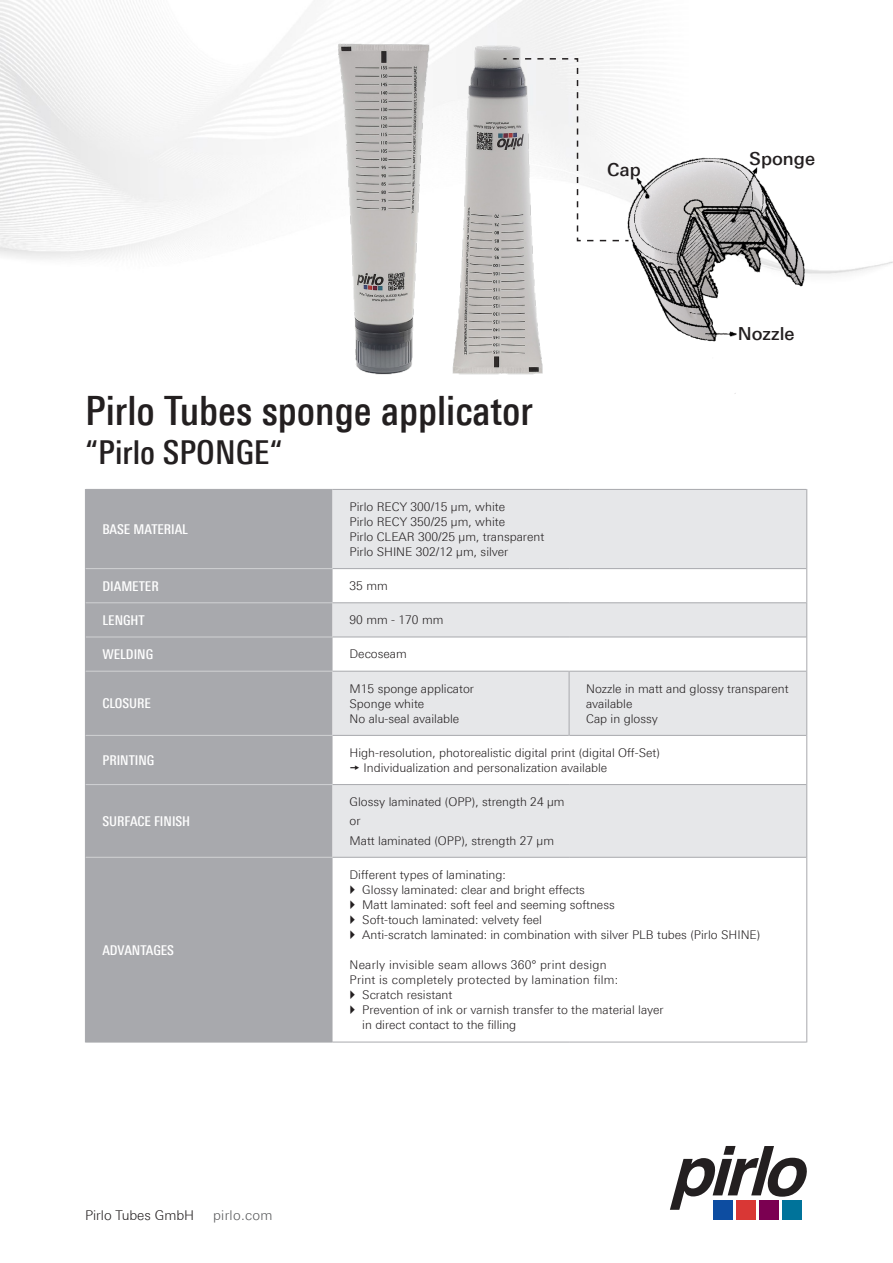
<style>
.page{position:relative;width:893px;height:1263px;background:#fff}
.page>*{position:absolute;margin:0;border:0;box-sizing:border-box;transform-origin:0 0}
.t1{font:500 40.5px "Linotype Univers 520 Cn";color:#231f20}
.t2{font:500 33px "Linotype Univers 520 Cn";color:#231f20}
.t3{font:500 18px "Linotype Univers 530";color:#231f20}
.t4{font:500 13.5px "Linotype Univers 520 Cn";color:#fff}
.t5{font:300 13.5px "Linotype Univers 330";color:#231f20}
.t6{font:300 13.5px "Linotype Univers 330";letter-spacing:.02em;color:#57585a}
.t7{font:300 12px/15px "Linotype Univers 330";color:#231f20}
.t8{font:300 12px "Linotype Univers 330";letter-spacing:.02em;color:#231f20}
</style>
<div class="page">
<img style="left:0;top:0;width:893px;height:275px">
<svg style="left:670px;top:1146px;width:137px;height:64px"></svg>
<div style="left:783px;top:1201px;width:19px;height:19px;background:#00739a"></div>
<div style="left:713px;top:1201px;width:20px;height:19px;background:#0d4da1"></div>
<div style="left:736px;top:1201px;width:20px;height:19px;background:#d93735"></div>
<div style="left:759px;top:1201px;width:20px;height:19px;background:#7b0051"></div>
<div style="left:86px;top:490px;width:247px;height:552px;background:#a8a9ad"></div>
<svg style="left:333px;top:490px;width:473px;height:367px;fill:#e6e7e9"></svg>
<hr style="left:333px;top:568px;width:236px;height:1px;background:#a8a9ad">
<hr style="left:569px;top:568px;width:237px;height:1px;background:#a8a9ad">
<hr style="left:333px;top:602px;width:236px;height:1px;background:#a8a9ad">
<hr style="left:569px;top:602px;width:237px;height:1px;background:#a8a9ad">
<hr style="left:333px;top:784px;width:236px;height:1px;background:#a8a9ad">
<hr style="left:569px;top:784px;width:237px;height:1px;background:#a8a9ad">
<hr style="left:333px;top:857px;width:236px;height:1px;background:#a8a9ad">
<hr style="left:569px;top:857px;width:237px;height:1px;background:#a8a9ad">
<hr style="left:333px;top:637px;width:236px;height:1px;background:#a8a9ad">
<hr style="left:569px;top:637px;width:237px;height:1px;background:#a8a9ad">
<hr style="left:333px;top:671px;width:236px;height:1px;background:#a8a9ad">
<hr style="left:569px;top:671px;width:237px;height:1px;background:#a8a9ad">
<hr style="left:569px;top:671px;width:1px;height:65px;background:#a8a9ad">
<hr style="left:333px;top:735px;width:236px;height:1px;background:#a8a9ad">
<hr style="left:569px;top:735px;width:237px;height:1px;background:#a8a9ad">
<hr style="left:86px;top:489px;width:247px;height:1px;background:#a8a9ad">
<hr style="left:85px;top:489px;width:1px;height:80px;background:#a8a9ad">
<hr style="left:333px;top:489px;width:236px;height:1px;background:#a8a9ad">
<hr style="left:569px;top:489px;width:237px;height:1px;background:#a8a9ad">
<hr style="left:806px;top:489px;width:1px;height:80px;background:#a8a9ad">
<hr style="left:85px;top:569px;width:1px;height:34px;background:#a8a9ad">
<hr style="left:806px;top:569px;width:1px;height:34px;background:#a8a9ad">
<hr style="left:85px;top:603px;width:1px;height:34px;background:#a8a9ad">
<hr style="left:806px;top:603px;width:1px;height:34px;background:#a8a9ad">
<hr style="left:85px;top:637px;width:1px;height:34px;background:#a8a9ad">
<hr style="left:806px;top:637px;width:1px;height:34px;background:#a8a9ad">
<hr style="left:85px;top:671px;width:1px;height:64px;background:#a8a9ad">
<hr style="left:806px;top:671px;width:1px;height:64px;background:#a8a9ad">
<hr style="left:85px;top:735px;width:1px;height:49px;background:#a8a9ad">
<hr style="left:806px;top:735px;width:1px;height:49px;background:#a8a9ad">
<hr style="left:85px;top:784px;width:1px;height:73px;background:#a8a9ad">
<hr style="left:806px;top:784px;width:1px;height:73px;background:#a8a9ad">
<hr style="left:85px;top:857px;width:1px;height:185px;background:#a8a9ad">
<hr style="left:806px;top:857px;width:1px;height:185px;background:#a8a9ad">
<hr style="left:86px;top:1042px;width:247px;height:1px;background:#a8a9ad">
<hr style="left:333px;top:1042px;width:236px;height:1px;background:#a8a9ad">
<hr style="left:569px;top:1042px;width:237px;height:1px;background:#a8a9ad">
<hr style="left:86px;top:568px;width:247px;height:1px;background:#d1d2d4">
<hr style="left:86px;top:602px;width:247px;height:1px;background:#d1d2d4">
<hr style="left:86px;top:637px;width:247px;height:1px;background:#d1d2d4">
<hr style="left:86px;top:671px;width:247px;height:1px;background:#d1d2d4">
<hr style="left:86px;top:735px;width:247px;height:1px;background:#d1d2d4">
<hr style="left:86px;top:784px;width:247px;height:1px;background:#d1d2d4">
<hr style="left:86px;top:857px;width:247px;height:1px;background:#d1d2d4">
<img style="left:85px;top:38px;width:478px;height:337px">
<svg style="left:502px;top:57px;width:128px;height:185px"></svg>
<img style="left:616px;top:143px;width:192px;height:251px">
<svg style="left:351px;top:765px;width:8px;height:5px"></svg>
<p class="t3" style="left:607px;top:159px;width:35px">Cap</p>
<p class="t3" style="left:749px;top:148px;width:67px">Sponge</p>
<p class="t1" style="left:85px;top:386px;width:449px">Pirlo Tubes sponge applicator</p>
<p class="t2" style="left:85px;top:433px;width:199px">“Pirlo SPONGE“</p>
<p class="t4" style="left:102px;top:521px;width:87px">BASE MATERIAL</p>
<p class="t7" style="left:350px;top:499px;width:157px">Pirlo RECY 300/15 µm, white</p>
<p class="t7" style="left:350px;top:514px;width:157px">Pirlo RECY 350/25 µm, white</p>
<p class="t7" style="left:350px;top:529px;width:196px">Pirlo CLEAR 300/25 µm, transparent</p>
<p class="t7" style="left:350px;top:544px;width:160px">Pirlo SHINE 302/12 µm, silver</p>
<p class="t4" style="left:102px;top:578px;width:58px">DIAMETER</p>
<p class="t7" style="left:350px;top:578px;width:40px">35 mm</p>
<p class="t4" style="left:102px;top:612px;width:44px">LENGHT</p>
<p class="t7" style="left:350px;top:612px;width:95px">90 mm - 170 mm</p>
<p class="t4" style="left:102px;top:646px;width:52px">WELDING</p>
<p class="t7" style="left:350px;top:646px;width:59px">Decoseam</p>
<p class="t4" style="left:102px;top:695px;width:50px">CLOSURE</p>
<p class="t7" style="left:350px;top:681px;width:126px">M15 sponge applicator</p>
<p class="t7" style="left:350px;top:696px;width:76px">Sponge white</p>
<p class="t7" style="left:350px;top:711px;width:111px">No alu-seal available</p>
<p class="t3" style="left:738px;top:323px;width:58px">Nozzle</p>
<p class="t7" style="left:586px;top:681px;width:204px">Nozzle in matt and glossy transparent available</p>
<p class="t7" style="left:586px;top:711px;width:73px">Cap in glossy</p>
<p class="t4" style="left:102px;top:752px;width:54px">PRINTING</p>
<p class="t4" style="left:102px;top:813px;width:89px">SURFACE FINISH</p>
<p class="t4" style="left:102px;top:942px;width:73px">ADVANTAGES</p>
<p class="t5" style="left:85px;top:1208px;width:111px">Pirlo Tubes GmbH</p>
<p class="t6" style="left:213px;top:1208px;width:61px">pirlo.com</p>
<p class="t7" style="left:350px;top:745px;width:312px">High-resolution, photorealistic digital print (digital Off-Set)</p>
<p class="t7" style="left:364px;top:760px;width:245px">Individualization and personalization available</p>
<p class="t7" style="left:350px;top:794px;width:217px">Glossy laminated (OPP), strength 24 µm</p>
<p class="t7" style="left:350px;top:813px;width:12px">or</p>
<p class="t7" style="left:350px;top:833px;width:206px">Matt laminated (OPP), strength 27 µm</p>
<p class="t7" style="left:350px;top:867px;width:158px">Different types of laminating:</p>
<p class="t7" style="left:362px;top:882px;width:224px">Glossy laminated: clear and bright effects</p>
<p class="t7" style="left:362px;top:897px;width:254px">Matt laminated: soft feel and seeming softness</p>
<p class="t7" style="left:362px;top:912px;width:181px">Soft-touch laminated: velvety feel</p>
<p class="t7" style="left:362px;top:927px;width:399px">Anti-scratch laminated: in combination with silver PLB tubes (Pirlo SHINE)</p>
<p class="t8" style="left:350px;top:958px;width:259px">Nearly invisible seam allows 360° print design</p>
<p class="t8" style="left:350px;top:973px;width:270px">Print is completely protected by lamination film:</p>
<p class="t7" style="left:362px;top:987px;width:92px">Scratch resistant</p>
<p class="t7" style="left:362px;top:1002px;width:303px">Prevention of ink or varnish transfer to the material layer in direct contact to the filling</p>
</div>
